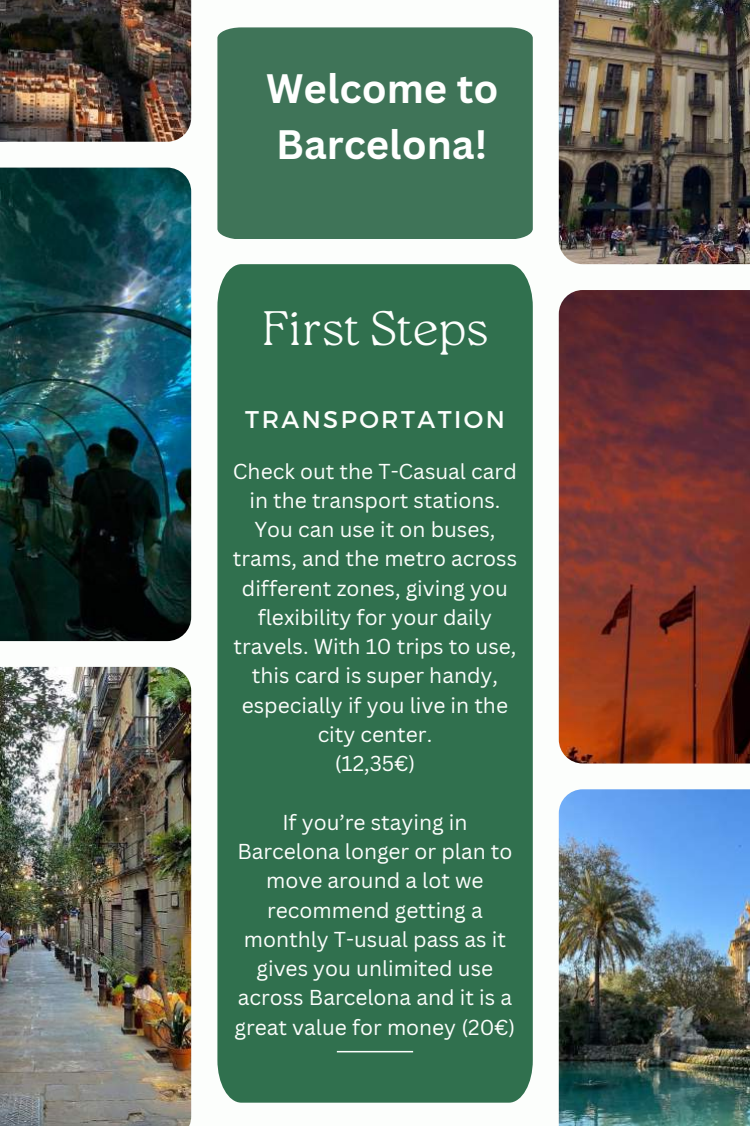
<style>
.page{position:relative;width:750px;height:1126px;background:#fff}
.page>*{position:absolute;margin:0;border:0;box-sizing:border-box;transform-origin:0 0}
.t1{font:100 48.2px "Roca One";color:#fcfefc}
.t2{font:700 40px/55.5px "Canva Sans";color:#fefffe}
.t3{font:24.1px "Montserrat";letter-spacing:.1em;color:#fcfefc}
.t4{font:21px/29.2px "Canva Sans";color:#fcfefc;text-align:center}
</style>
<div class="page">
<img style="left:0;top:0;width:191px;height:142px">
<img style="left:559px;top:0;width:191px;height:264px">
<img style="left:0;top:167px;width:191px;height:474px">
<div style="left:217px;top:264px;width:316px;height:838px;background:#30704e"></div>
<img style="left:559px;top:290px;width:191px;height:473px">
<img style="left:0;top:666px;width:191px;height:459px">
<img style="left:559px;top:789px;width:191px;height:336px">
<hr style="left:337px;top:1050px;width:76px;height:2px;background:#fcfefc">
<div style="left:217px;top:27px;width:316px;height:212px;background:#3f7458"></div>
<h2 class="t2" style="left:266px;top:60px;width:234px">Welcome to<br>Barcelona!</h2>
<h1 class="t1" style="left:262px;top:300px;width:228px">First Steps</h1>
<p class="t3" style="left:245px;top:404px;width:261px">TRANSPORTATION</p>
<p class="t4" style="left:233px;top:455px;width:286px">Check out the T-Casual card in the transport stations.<br>You can use it on buses, trams, and the metro across different zones, giving you flexibility for your daily travels. With 10 trips to use, this card is super handy, especially if you live in the city center.<br>(12,35€)</p>
<p class="t4" style="left:234px;top:806px;width:282px">If you’re staying in<br>Barcelona longer or plan to move around a lot we recommend getting a monthly T-usual pass as it gives you unlimited use across Barcelona and it is a great value for money (20€)</p>
</div>
